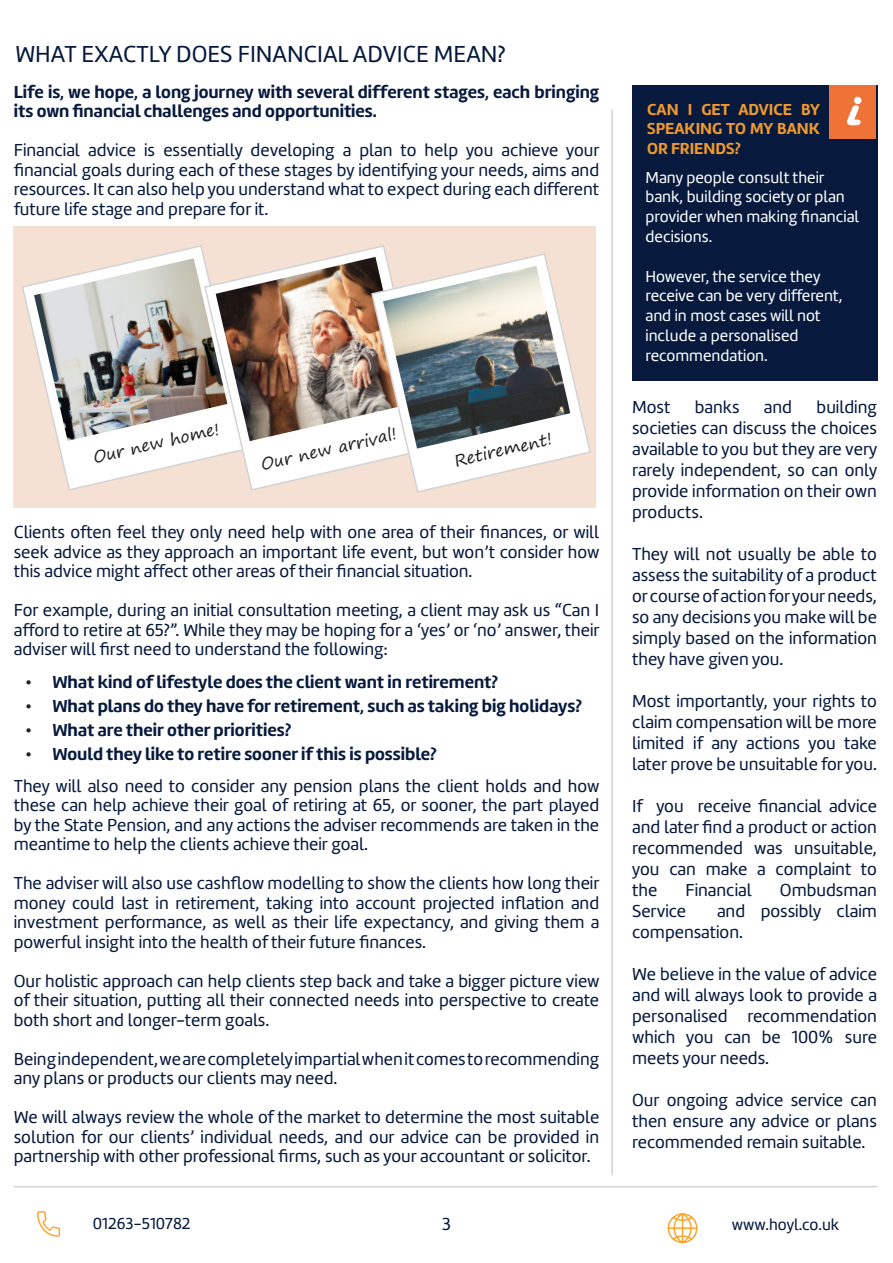
<style>
.page{position:relative;width:893px;height:1263px;background:#fff}
.page>*{position:absolute;margin:0;border:0;box-sizing:border-box;transform-origin:0 0}
.t1{font:54px "Harlow Solid";color:#fff}
.Title_03{font:24px "Marine";color:#071a3d}
.Intro_Text_Left{font:18px/21px "Marine";color:#071a3d;text-align:justify}
.Intro_Text_Left-2{font:700 18px/19.5px "Marine";color:#071a3d}
.t2{font:16.5px/19.8px "Marine";color:#fff}
.t3{font:700 16.5px/19.8px "Marine";color:#f29a2e;text-align:justify}
.t4{font:16.5px "Segoe Print";color:#231f20}
.t5{font:16.5px "Marine";color:#071a3d}
.s1{color:#231f20}
</style>
<div class="page">
<hr style="left:14px;top:1186px;width:863px;height:1px;background:#d3d3d3">
<svg style="left:37px;top:1211px;width:24px;height:26px"></svg>
<hr style="left:611px;top:109px;width:2px;height:1066px;background:#d3d3d3">
<div style="left:632px;top:85px;width:245px;height:296px;background:#071a3d"></div>
<div style="left:829px;top:85px;width:47px;height:53px;background:#ef7236"></div>
<svg style="left:667px;top:1213px;width:31px;height:31px"></svg>
<div style="left:14px;top:227px;width:582px;height:281px;background:#f4e1d3"></div>
<svg style="left:22px;top:245px;width:181px;height:246px"></svg>
<img style="left:34px;top:258px;width:169px;height:183px">
<svg style="left:203px;top:245px;width:183px;height:246px"></svg>
<img style="left:216px;top:257px;width:154px;height:184px">
<svg style="left:370px;top:252px;width:221px;height:241px"></svg>
<img style="left:383px;top:266px;width:187px;height:183px">
<p class="Title_03" style="left:15px;top:39px;width:492px">WHAT EXACTLY DOES FINANCIAL ADVICE MEAN?</p>
<p class="Intro_Text_Left-2" style="left:14px;top:82px;width:587px">Life is, we hope, a long journey with several different stages, each bringing its own financial challenges and opportunities.</p>
<p class="Intro_Text_Left" style="left:14px;top:141px;width:587px;line-height:19.5px">Financial advice is essentially developing a plan to help you achieve your financial goals during each of these stages by identifying your needs, aims and resources. It can also help you understand what to expect during each different future life stage and prepare for it.</p>
<p class="t4" style="left:90px;top:443px;width:131px;rotate:-13deg">Our new home!</p>
<p class="t4" style="left:258px;top:450px;width:141px;rotate:-13deg">Our new arrival!</p>
<p class="t4" style="left:451px;top:447px;width:101px;rotate:-13deg">Retirement!</p>
<p class="Intro_Text_Left" style="left:14px;top:522px;width:587px;line-height:19.5px">Clients often feel they only need help with one area of their finances, or will seek advice as they approach an important life event, but won’t consider how this advice might affect other areas of their financial situation.</p>
<p class="Intro_Text_Left" style="left:14px;top:600px;width:587px;line-height:19.5px">For example, during an initial consultation meeting, a client may ask us “Can I afford to retire at 65?”. While they may be hoping for a ‘yes’ or ‘no’ answer, their adviser will first need to understand the following:</p>
<p class="Intro_Text_Left-2" style="left:25px;top:672px;width:474px"><span class="s1">•</span> What kind of lifestyle does the client want in retirement?</p>
<p class="Intro_Text_Left-2" style="left:25px;top:696px;width:558px"><span class="s1">•</span> What plans do they have for retirement, such as taking big holidays?</p>
<p class="Intro_Text_Left-2" style="left:25px;top:720px;width:268px"><span class="s1">•</span> What are their other priorities?</p>
<p class="Intro_Text_Left-2" style="left:25px;top:744px;width:413px"><span class="s1">•</span> Would they like to retire sooner if this is possible?</p>
<p class="Intro_Text_Left" style="left:14px;top:776px;width:587px;line-height:19.5px">They will also need to consider any pension plans the client holds and how these can help achieve their goal of retiring at 65, or sooner, the part played by the State Pension, and any actions the adviser recommends are taken in the meantime to help the clients achieve their goal.</p>
<p class="Intro_Text_Left" style="left:14px;top:873px;width:587px;line-height:19.5px">The adviser will also use cashflow modelling to show the clients how long their money could last in retirement, taking into account projected inflation and investment performance, as well as their life expectancy, and giving them a powerful insight into the health of their future finances.</p>
<p class="Intro_Text_Left" style="left:14px;top:971px;width:587px;line-height:19.5px">Our holistic approach can help clients step back and take a bigger picture view of their situation, putting all their connected needs into perspective to create both short and longer-term goals.</p>
<p class="Intro_Text_Left" style="left:14px;top:1049px;width:587px;line-height:19.5px">Being independent, we are completely impartial when it comes to recommending any plans or products our clients may need.</p>
<p class="Intro_Text_Left" style="left:14px;top:1107px;width:587px;line-height:19.5px">We will always review the whole of the market to determine the most suitable solution for our clients’ individual needs, and our advice can be provided in partnership with other professional firms, such as your accountant or solicitor.</p>
<p class="t5" style="left:93px;top:1213px;width:99px">01263-510782</p>
<p class="Intro_Text_Left" style="left:442px;top:1214px;width:10px">3</p>
<p class="t1" style="left:844px;top:78px;width:16px">i</p>
<p class="t3" style="left:647px;top:99px;width:174px">CAN I GET ADVICE BY SPEAKING TO MY BANK OR FRIENDS?</p>
<p class="t2" style="left:645px;top:167px;width:215px">Many people consult their bank, building society or plan provider when making financial decisions.</p>
<p class="t2" style="left:645px;top:266px;width:198px">However, the service they receive can be very different, and in most cases will not include a personalised recommendation.</p>
<p class="Intro_Text_Left" style="left:632px;top:396px;width:247px;text-indent:184px">building societies can discuss the choices available to you but they are very rarely independent, so can only provide information on their own products.</p>
<p class="Intro_Text_Left" style="left:632px;top:543px;width:246px">They will not usually be able to assess the suitability of a product or course of action for your needs, so any decisions you make will be simply based on the information they have given you.</p>
<p class="Intro_Text_Left" style="left:632px;top:690px;width:246px">Most importantly, your rights to claim compensation will be more limited if any actions you take later prove be unsuitable for you.</p>
<p class="Intro_Text_Left" style="left:632px;top:795px;width:246px">If you receive financial advice and later find a product or action recommended was unsuitable, you can make a complaint to the</p>
<p class="Intro_Text_Left" style="left:632px;top:396px;width:40px">Most</p>
<p class="Intro_Text_Left" style="left:695px;top:396px;width:46px">banks</p>
<p class="Intro_Text_Left" style="left:764px;top:396px;width:30px">and</p>
<p class="Intro_Text_Left" style="left:685px;top:879px;width:68px">Financial</p>
<p class="Intro_Text_Left" style="left:780px;top:879px;width:98px">Ombudsman</p>
<p class="Intro_Text_Left" style="left:632px;top:900px;width:246px;text-indent:85px">and possibly claim compensation.</p>
<p class="Intro_Text_Left" style="left:632px;top:963px;width:246px">We believe in the value of advice and will always look to provide a personalised recommendation which you can be 100% sure meets your needs.</p>
<p class="Intro_Text_Left" style="left:632px;top:1089px;width:246px">Our ongoing advice service can then ensure any advice or plans recommended remain suitable.</p>
<p class="Intro_Text_Left" style="left:632px;top:900px;width:55px">Service</p>
<p class="t5" style="left:732px;top:1214px;width:109px">www.hoyl.co.uk</p>
</div>
